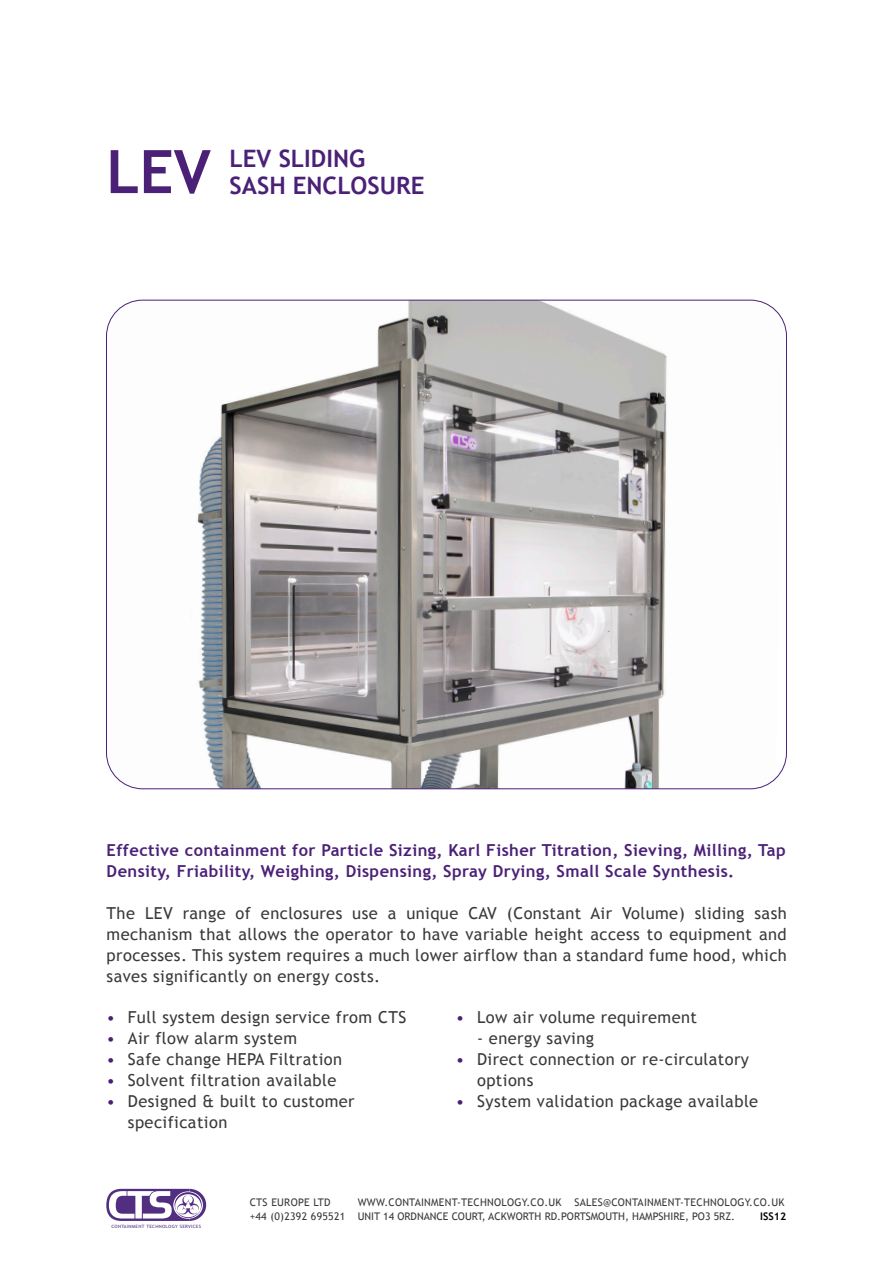
<style>
.page{position:relative;width:893px;height:1263px;background:#fff}
.page>*{position:absolute;margin:0;border:0;box-sizing:border-box;transform-origin:0 0}
.CTS_-_Big_Index{font:700 60px "Trebuchet MS";color:#4b2077}
.CTS_-_Index{font:700 24px/27px "Trebuchet MS";color:#4b2077}
.CTS{font:16.5px/21px "Trebuchet MS";letter-spacing:.025em;color:#3a3a3a}
.CTS-Bold-Purple{font:700 16.5px/21px "Trebuchet MS";letter-spacing:.025em;color:#4b2077}
.CTS-Footer{font:10.5px "Trebuchet MS";letter-spacing:.025em;color:#3a3a3a}
.CTS-Footer-2{font:10.5px "Trebuchet MS";color:#3a3a3a}
.CTS-Footer-3{font:700 10.5px "Trebuchet MS";color:#000}
.t1{font:4.5px "Trebuchet MS";letter-spacing:.05em;color:#522e81;scale:1.08 1}
.s1{color:#4b2077}
</style>
<div class="page">
<img style="left:106px;top:300px;width:678px;height:489px">
<svg style="left:106px;top:1189px;width:100px;height:32px"></svg>
<p class="CTS_-_Big_Index" style="left:106px;top:134px;width:106px">LEV</p>
<p class="CTS_-_Index" style="left:230px;top:144px;width:196px">LEV SLIDING<br>SASH ENCLOSURE</p>
<p class="CTS-Bold-Purple" style="left:107px;top:840px;width:681px">Effective containment for Particle Sizing, Karl Fisher Titration, Sieving, Milling, Tap<br>Density, Friability, Weighing, Dispensing, Spray Drying, Small Scale Synthesis.</p>
<p class="CTS" style="left:107px;top:903px;width:682px;text-align:justify">The LEV range of enclosures use a unique CAV (Constant Air Volume) sliding sash mechanism that allows the operator to have variable height access to equipment and processes. This system requires a much lower airflow than a standard fume hood, which saves significantly on energy costs.</p>
<p class="CTS" style="left:107px;top:1007px;width:301px"><span class="s1">•</span> Full system design service from CTS</p>
<p class="CTS" style="left:107px;top:1028px;width:192px"><span class="s1">•</span> Air flow alarm system</p>
<p class="CTS" style="left:107px;top:1049px;width:237px"><span class="s1">•</span> Safe change HEPA Filtration</p>
<p class="CTS" style="left:107px;top:1070px;width:231px"><span class="s1">•</span> Solvent filtration available</p>
<p class="CTS" style="left:128px;top:1091px;width:228px;text-indent:-21px"><span class="s1">•</span> Designed &amp; built to customer specification</p>
<p class="CTS" style="left:456px;top:1007px;width:243px"><span class="s1">•</span> Low air volume requirement</p>
<p class="CTS" style="left:477px;top:1028px;width:119px">- energy saving</p>
<p class="CTS" style="left:477px;top:1049px;width:273px;text-indent:-21px"><span class="s1">•</span> Direct connection or re-circulatory options</p>
<p class="CTS" style="left:456px;top:1091px;width:304px"><span class="s1">•</span> System validation package available</p>
<p class="t1" style="left:111px;top:1224px;width:84px">CONTAINMENT TECHNOLOGY SERVICES</p>
<p class="CTS-Footer" style="left:250px;top:1196px;width:83px">CTS EUROPE LTD</p>
<p class="CTS-Footer" style="left:358px;top:1196px;width:428px">WWW.CONTAINMENT-TECHNOLOGY.CO.UK SALES@CONTAINMENT-TECHNOLOGY.CO.UK</p>
<p class="CTS-Footer-2" style="left:250px;top:1210px;width:487px">+44 (0)2392 695521 UNIT 14 ORDNANCE COURT, ACKWORTH RD.PORTSMOUTH, HAMPSHIRE, PO3 5RZ.</p>
<p class="CTS-Footer-3" style="left:760px;top:1209px;width:27px">ISS12</p>
</div>
